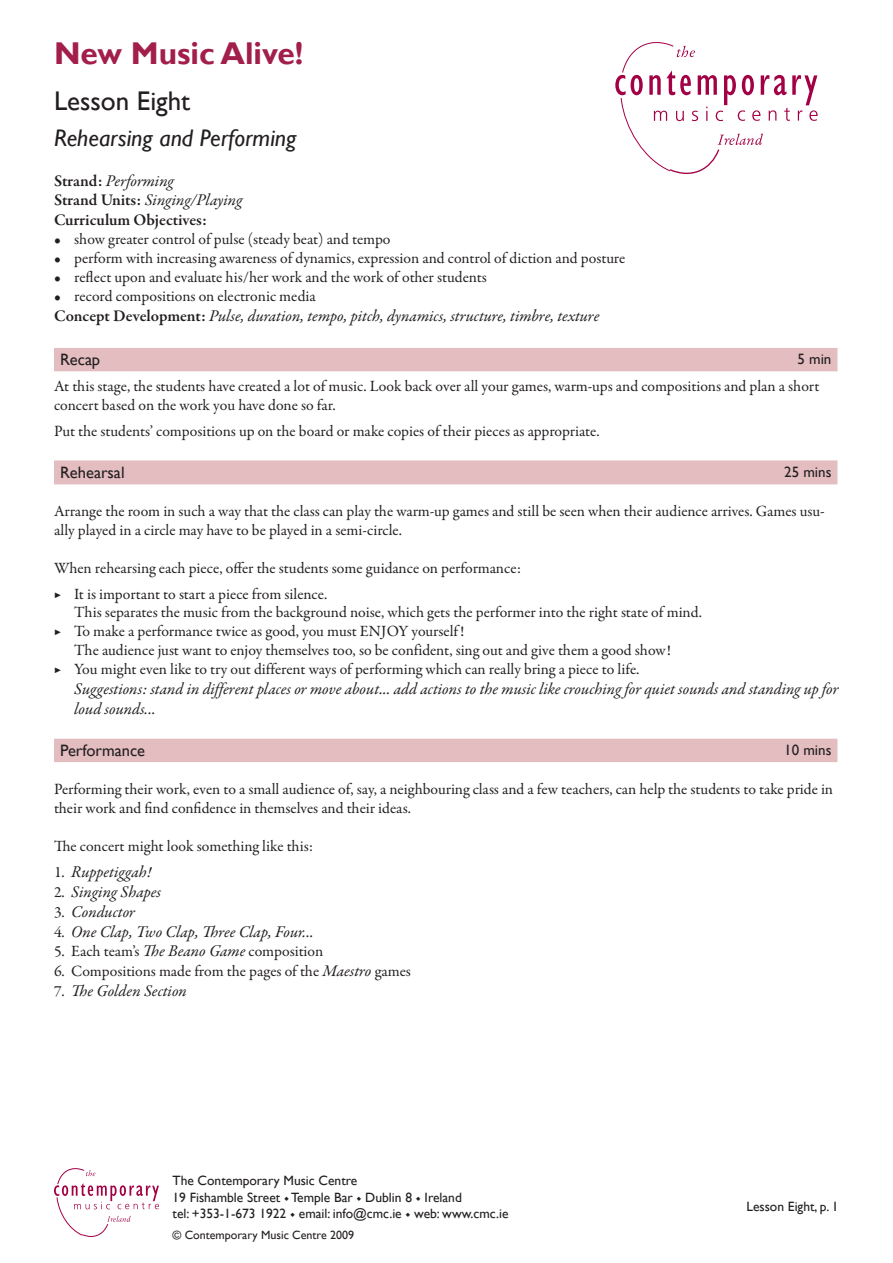
<style>
.page{position:relative;width:893px;height:1263px;background:#fff}
.page>*{position:absolute;margin:0;border:0;box-sizing:border-box;transform-origin:0 0}
.t1{font:700 31.5px "Gill Sans";color:#a21e4b}
.t2{font:27px "Gill Sans";color:#231f20}
.t3{font:italic 24px "Gill Sans";color:#231f20}
.t4{font:italic 16.5px/19.8px "Garamond Premr Pro";color:#231f20}
.t5{font:600 16.5px/19.8px "Garamond Premr Pro";color:#231f20}
.t6{font:16.5px "Gill Sans";color:#231f20}
.t7{font:15.75px/18.9px "Garamond Premr Pro";color:#231f20}
.t8{font:15px "Gill Sans";color:#231f20}
.t9{font:13.5px/16.2px "Gill Sans";color:#231f20}
.t10{font:12px "Gill Sans";color:#231f20}
.s1{font-weight:400;font-style:italic}
.s2{font-weight:600;font-style:normal}
.s3{font-style:normal;font-size:15.75px}
.s4{font-style:italic;font-size:16.5px}
.s5{font-family:"Garamond Premr Pro"}
</style>
<div class="page">
<svg style="left:54px;top:1168px;width:105px;height:69px"></svg>
<div style="left:54px;top:348px;width:783px;height:23px;background:#e4bdc0"></div>
<div style="left:54px;top:460px;width:783px;height:24px;background:#e4bdc0"></div>
<div style="left:54px;top:739px;width:783px;height:23px;background:#e4bdc0"></div>
<svg style="left:615px;top:42px;width:203px;height:132px"></svg>
<h1 class="t1" style="left:54px;top:35px;width:251px">New Music Alive!</h1>
<h2 class="t2" style="left:54px;top:85px;width:138px">Lesson Eight</h2>
<h3 class="t3" style="left:54px;top:124px;width:244px">Rehearsing and Performing</h3>
<p class="t5" style="left:54px;top:171px;width:190px">Strand: <span class="s1">Performing<br></span>Strand Units: <span class="s1">Singing/Playing<br></span>Curriculum Objectives:</p>
<p class="t7" style="left:54px;top:230px;width:338px">• show greater control of pulse (steady beat) and tempo</p>
<p class="t7" style="left:54px;top:249px;width:573px">• perform with increasing awareness of dynamics, expression and control of diction and posture</p>
<p class="t7" style="left:54px;top:268px;width:434px">• reflect upon and evaluate his/her work and the work of other students</p>
<p class="t7" style="left:54px;top:287px;width:263px">• record compositions on electronic media</p>
<p class="t4" style="left:54px;top:306px;width:547px"><span class="s2">Concept Development:</span> Pulse, duration, tempo, pitch, dynamics, structure, timbre, texture</p>
<p class="t6" style="left:60px;top:350px;width:42px">Recap</p>
<p class="t8" style="left:797px;top:350px;width:36px">5 min</p>
<p class="t7" style="left:54px;top:377px;width:767px">At this stage, the students have created a lot of music. Look back over all your games, warm-ups and compositions and plan a short concert based on the work you have done so far.</p>
<p class="t7" style="left:54px;top:421px;width:547px">Put the students’ compositions up on the board or make copies of their pieces as appropriate.</p>
<p class="t6" style="left:60px;top:463px;width:66px">Rehearsal</p>
<p class="t8" style="left:784px;top:463px;width:49px">25 mins</p>
<p class="t7" style="left:54px;top:502px;width:772px">Arrange the room in such a way that the class can play the warm-up games and still be seen when their audience arrives. Games usu&shy;ally played in a circle may have to be played in a semi-circle.</p>
<p class="t7" style="left:54px;top:555px;width:468px;line-height:25.7px">When rehearsing each piece, offer the students some guidance on performance: ▶ It is important to start a piece from silence.</p>
<p class="t7" style="left:74px;top:603px;width:629px">This separates the music from the background noise, which gets the performer into the right state of mind.</p>
<p class="t7" style="left:54px;top:622px;width:412px">▶ To make a performance twice as good, you must ENJOY yourself !</p>
<p class="t7" style="left:74px;top:641px;width:598px">The audience just want to enjoy themselves too, so be confident, sing out and give them a good show!</p>
<p class="t7" style="left:54px;top:660px;width:587px">▶ You might even like to try out different ways of performing which can really bring a piece to life.</p>
<p class="t4" style="left:74px;top:680px;width:766px">Suggestions: stand in different places or move about... add actions to the music like crouching for quiet sounds and standing up for loud sounds...</p>
<p class="t6" style="left:60px;top:741px;width:87px">Performance</p>
<p class="t8" style="left:784px;top:741px;width:49px">10 mins</p>
<p class="t7" style="left:54px;top:780px;width:781px">Performing their work, even to a small audience of, say, a neighbouring class and a few teachers, can help the students to take pride in their work and find confidence in themselves and their ideas.</p>
<p class="t7" style="left:54px;top:836px;width:261px">The concert might look something like this:</p>
<p class="t4" style="left:54px;top:863px;width:99px"><span class="s3">1.</span> Ruppetiggah!</p>
<p class="t4" style="left:54px;top:883px;width:109px"><span class="s3">2.</span> Singing Shapes</p>
<p class="t4" style="left:54px;top:902px;width:83px"><span class="s3">3.</span> Conductor</p>
<p class="t4" style="left:54px;top:922px;width:261px"><span class="s3">4.</span> One Clap, Two Clap, Three Clap, Four...</p>
<p class="t7" style="left:54px;top:942px;width:271px">5. Each team’s <span class="s4">The Beano Game</span> composition</p>
<p class="t7" style="left:54px;top:962px;width:358px">6. Compositions made from the pages of the <span class="s4">Maestro</span> games</p>
<p class="t4" style="left:54px;top:982px;width:134px"><span class="s3">7.</span> The Golden Section</p>
<p class="t9" style="left:172px;top:1172px;width:337px">The Contemporary Music Centre<br>19 Fishamble Street <span class="s5">◆</span> Temple Bar <span class="s5">◆</span> Dublin 8 <span class="s5">◆</span> Ireland<br>tel: +353-1-673 1922 <span class="s5">◆</span> email: info@cmc.ie <span class="s5">◆</span> web: www.cmc.ie</p>
<p class="t10" style="left:172px;top:1228px;width:183px">© Contemporary Music Centre 2009</p>
<p class="t9" style="left:746px;top:1198px;width:93px">Lesson Eight, p. 1</p>
</div>
